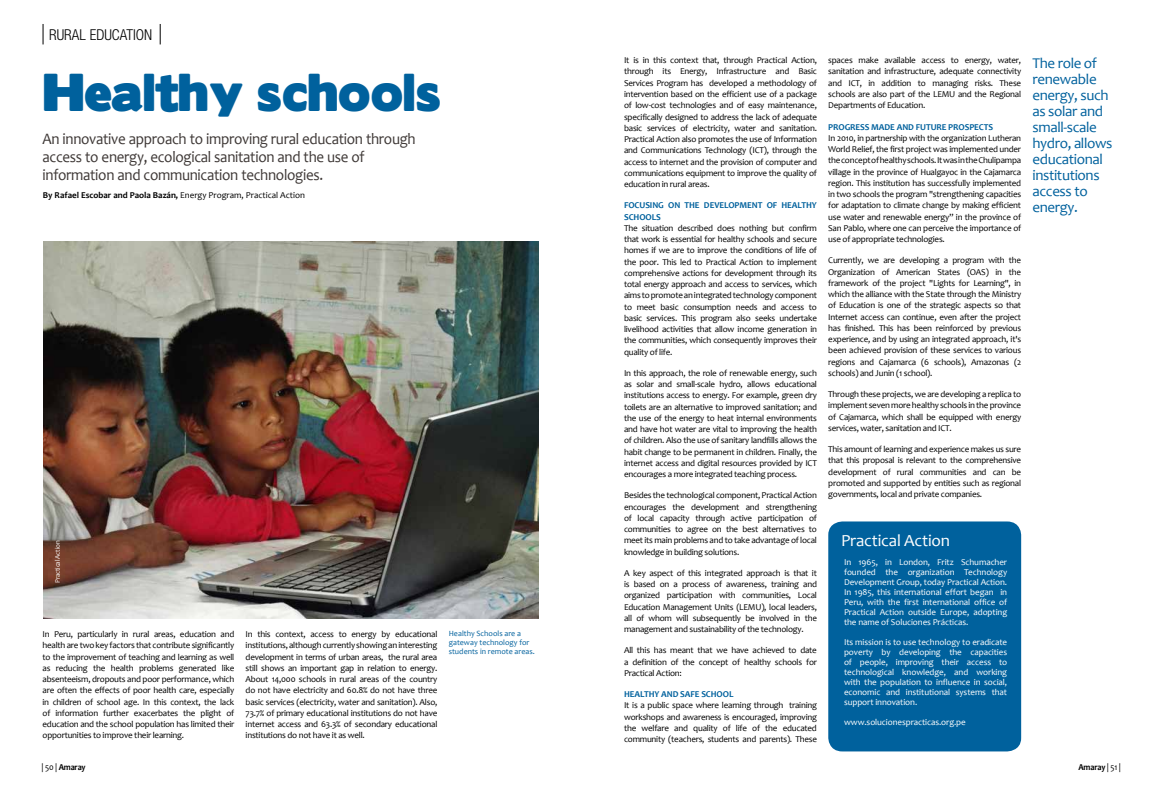
<style>
.page{position:relative;width:1163px;height:794px;background:#fff}
.page>*{position:absolute;margin:0;border:0;box-sizing:border-box;transform-origin:0 0}
.t1{font:47.5px "Boris Black Bloxx";color:#00619d}
.t2{font:17px "Candara";letter-spacing:-.01em;color:#fff}
.t3{font:16px/18px "Candara";letter-spacing:-.02em;color:#3e3836;scale:.94 1}
.t4{font:15px/16px "Candara";letter-spacing:-.025em;color:#00619d}
.t5{font:300 condensed 15px "Helvetica Neue LT Std";color:#000}
.t6{font:9px/11.2px "Candara";letter-spacing:-.025em;color:#000;text-align:justify}
.t7{font:9px/10px "Candara";letter-spacing:-.01em;color:#fff;text-align:justify}
.t8{font:700 9px/11.2px "Candara";letter-spacing:-.01em;color:#00619d}
.t9{font:700 9px "Candara";color:#000}
.t10{font:700 9px "Candara";color:#000;scale:.93 1}
.t11{font:8px/9px "Candara";color:#00619d}
.t12{font:7px "Candara";letter-spacing:-.03em;color:#fff}
.s1{font-weight:400}
</style>
<div class="page">
<img style="left:43px;top:242px;width:496px;height:376px">
<svg style="left:43px;top:24px;width:1px;height:20px"></svg>
<svg style="left:160px;top:24px;width:1px;height:20px"></svg>
<div style="left:828px;top:521px;width:192px;height:230px;background:#00619d"></div>
<h3 class="t5" style="left:49px;top:26px;width:104px">RURAL EDUCATION</h3>
<h1 class="t1" style="left:43px;top:57px;width:399px">Healthy schools</h1>
<h3 class="t3" style="left:43px;top:129px;width:398px">An innovative approach to improving rural education through access to energy, ecological sanitation and the use of information and communication technologies.</h3>
<p class="t9" style="left:43px;top:190px;width:263px">By Rafael Escobar and Paola Bazán, <span class="s1">Energy Program, Practical Action</span></p>
<p class="t12" style="left:53px;top:583px;width:44px;rotate:-90deg">Practical Action</p>
<p class="t6" style="left:43px;top:628px;width:193px">In Peru, particularly in rural areas, education and health are two key factors that contribute significantly to the improvement of teaching and learning as well as reducing the health problems generated like absenteeism, dropouts and poor performance, which are often the effects of poor health care, especially in children of school age. In this context, the lack of information further exacerbates the plight of education and the school population has limited their opportunities to improve their learning.</p>
<p class="t6" style="left:245px;top:628px;width:193px">In this context, access to energy by educational institutions, although currently showing an interesting development in terms of urban areas, the rural area still shows an important gap in relation to energy.<br>About 14,000 schools in rural areas of the country do not have electricity and 60.8% do not have three basic services (electricity, water and sanitation). Also, 73.7% of primary educational institutions do not have internet access and 63.3% of secondary educational institutions do not have it as well.</p>
<p class="t11" style="left:448px;top:629px;width:87px">Healthy Schools are a gateway technology for students in remote areas.</p>
<p class="t6" style="left:624px;top:55px;width:194px">It is in this context that, through Practical Action, through its Energy, Infrastructure and Basic Services Program has developed a methodology of intervention based on the efficient use of a package of low-cost technologies and of easy maintenance, specifically designed to address the lack of adequate basic services of electricity, water and sanitation.<br>Practical Action also promotes the use of Information and Communications Technology (ICT), through the access to internet and the provision of computer and communications equipment to improve the quality of education in rural areas.</p>
<p class="t8" style="left:624px;top:200px;width:194px">FOCUSING ON THE DEVELOPMENT OF HEALTHY<br>SCHOOLS</p>
<p class="t6" style="left:624px;top:222px;width:194px">The situation described does nothing but confirm that work is essential for healthy schools and secure homes if we are to improve the conditions of life of the poor. This led to Practical Action to implement comprehensive actions for development through its total energy approach and access to services, which aims to promote an integrated technology component to meet basic consumption needs and access to basic services. This program also seeks undertake livelihood activities that allow income generation in the communities, which consequently improves their quality of life.</p>
<p class="t6" style="left:624px;top:367px;width:194px">In this approach, the role of renewable energy, such as solar and small-scale hydro, allows educational institutions access to energy. For example, green dry toilets are an alternative to improved sanitation; and the use of the energy to heat internal environments and have hot water are vital to improving the health of children. Also the use of sanitary landfills allows the habit change to be permanent in children. Finally, the internet access and digital resources provided by ICT encourages a more integrated teaching process.</p>
<p class="t6" style="left:624px;top:490px;width:194px">Besides the technological component, Practical Action encourages the development and strengthening of local capacity through active participation of communities to agree on the best alternatives to meet its main problems and to take advantage of local knowledge in building solutions.</p>
<p class="t6" style="left:624px;top:567px;width:194px">A key aspect of this integrated approach is that it is based on a process of awareness, training and organized participation with communities, Local Education Management Units (LEMU), local leaders, all of whom will subsequently be involved in the management and sustainability of the technology.</p>
<p class="t6" style="left:624px;top:645px;width:194px">All this has meant that we have achieved to date a definition of the concept of healthy schools for Practical Action:</p>
<p class="t8" style="left:624px;top:688px;width:111px">HEALTHY AND SAFE SCHOOL</p>
<p class="t6" style="left:624px;top:700px;width:194px">It is a public space where learning through training workshops and awareness is encouraged, improving the welfare and quality of life of the educated community (teachers, students and parents). These</p>
<p class="t6" style="left:828px;top:55px;width:194px">spaces make available access to energy, water, sanitation and infrastructure, adequate connectivity and ICT, in addition to managing risks. These schools are also part of the LEMU and the Regional Departments of Education.</p>
<p class="t8" style="left:828px;top:121px;width:166px">PROGRESS MADE AND FUTURE PROSPECTS</p>
<p class="t6" style="left:828px;top:132px;width:194px">In 2010, in partnership with the organization Lutheran World Relief, the first project was implemented under the concept of healthy schools. It was in the Chulipampa village in the province of Hualgayoc in the Cajamarca region. This institution has successfully implemented in two schools the program "strengthening capacities for adaptation to climate change by making efficient use water and renewable energy” in the province of San Pablo, where one can perceive the importance of use of appropriate technologies.</p>
<p class="t6" style="left:828px;top:255px;width:194px">Currently, we are developing a program with the Organization of American States (OAS) in the framework of the project "Lights for Learning", in which the alliance with the State through the Ministry of Education is one of the strategic aspects so that Internet access can continue, even after the project has finished. This has been reinforced by previous experience, and by using an integrated approach, it's been achieved provision of these services to various regions and Cajamarca (6 schools), Amazonas (2 schools) and Junin (1 school).</p>
<p class="t6" style="left:828px;top:388px;width:194px">Through these projects, we are developing a replica to implement seven more healthy schools in the province of Cajamarca, which shall be equipped with energy services, water, sanitation and ICT.</p>
<p class="t6" style="left:828px;top:443px;width:194px">This amount of learning and experience makes us sure that this proposal is relevant to the comprehensive development of rural communities and can be promoted and supported by entities such as regional governments, local and private companies.</p>
<h2 class="t2" style="left:840px;top:530px;width:111px">Practical Action</h2>
<p class="t7" style="left:843px;top:557px;width:165px">In 1965, in London, Fritz Schumacher founded the organization Technology Development Group, today Practical Action.<br>In 1985, this international effort began in Peru, with the first international office of Practical Action outside Europe, adopting the name of Soluciones Prácticas.</p>
<p class="t7" style="left:843px;top:637px;width:165px">Its mission is to use technology to eradicate poverty by developing the capacities of people, improving their access to technological knowledge, and working with the population to influence in social, economic and institutional systems that support innovation.</p>
<p class="t7" style="left:843px;top:717px;width:123px">www.solucionespracticas.org.pe</p>
<h3 class="t4" style="left:1032px;top:55px;width:81px">The role of renewable energy, such as solar and small-scale hydro, allows educational institutions access to energy.</h3>
<p class="t10" style="left:42px;top:761px;width:49px"><span class="s1">| 50 |</span> Amaray</p>
<p class="t10" style="left:1078px;top:761px;width:47px">Amaray <span class="s1">| 51 |</span></p>
</div>
